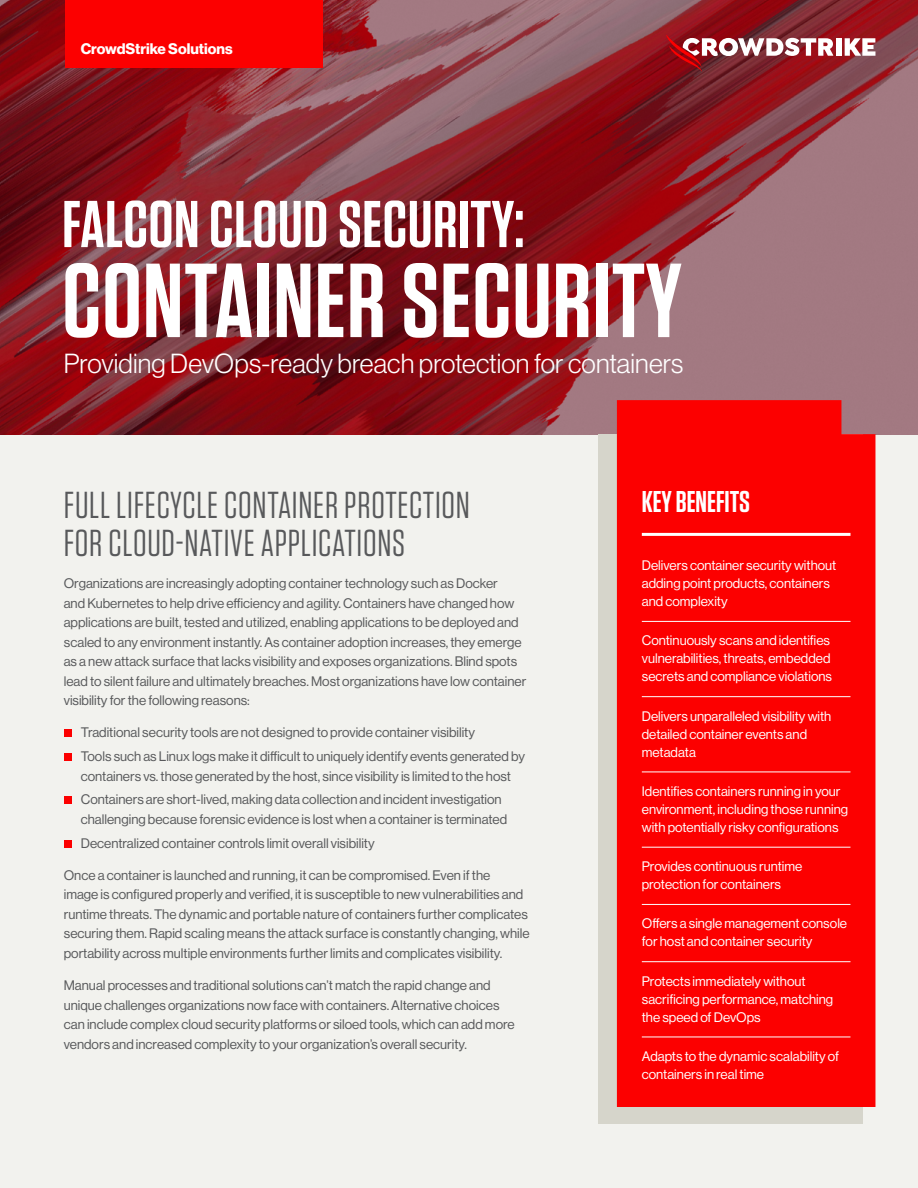
<style>
.page{position:relative;width:918px;height:1188px;background:#f2f2ee}
.page>*{position:absolute;margin:0;border:0;box-sizing:border-box;transform-origin:0 0}
.t1{font:600 105px "Tungsten";letter-spacing:.01em;color:#fff}
.t2{font:600 66px "Tungsten";letter-spacing:.01em;color:#fff}
.t3{font:37.5px/37.5px "Tungsten";letter-spacing:.02em;color:#58595b}
.t4{font:600 30px "Tungsten";color:#fff}
.t5{font:300 27px "Haas Grot Disp 45";letter-spacing:.005em;color:#fff}
.t6{font:700 15px "Haas Grot Disp 75";color:#fff}
.t7{font:13.5px/19.5px "Haas Grot Disp 55 Roman";color:#58595b}
._6_text{font:13.5px/18px "Haas Grot Disp 55 Roman";color:#fff}
</style>
<div class="page">
<img style="left:0;top:0;width:918px;height:435px">
<div style="left:65px;top:0;width:258px;height:68px;background:#fc0000"></div>
<div style="left:836px;top:38px;width:5px;height:18px;background:#fff"></div>
<svg style="left:845px;top:38px;width:30px;height:18px"></svg>
<svg style="left:666px;top:35px;width:167px;height:37px;background:#a65157"></svg>
<div style="left:599px;top:434px;width:264px;height:690px;background:#d6d5cb"></div>
<div style="left:617px;top:400px;width:258px;height:707px;background:#fc0000"></div>
<hr style="left:642px;top:533px;width:208px;height:3px;background:#fff">
<hr style="left:642px;top:621px;width:208px;height:1px;background:#fff">
<hr style="left:642px;top:696px;width:208px;height:1px;background:#fff">
<hr style="left:642px;top:772px;width:208px;height:1px;background:#fff">
<hr style="left:642px;top:847px;width:208px;height:1px;background:#fff">
<hr style="left:642px;top:904px;width:208px;height:1px;background:#fff">
<hr style="left:642px;top:961px;width:208px;height:1px;background:#fff">
<hr style="left:642px;top:1037px;width:208px;height:1px;background:#fff">
<div style="left:64px;top:730px;width:7px;height:7px;background:#fc0000"></div>
<div style="left:64px;top:753px;width:7px;height:8px;background:#fc0000"></div>
<div style="left:64px;top:797px;width:7px;height:7px;background:#fc0000"></div>
<div style="left:64px;top:840px;width:7px;height:8px;background:#fc0000"></div>
<p class="t6" style="left:81px;top:39px;width:153px">CrowdStrike Solutions</p>
<p class="t2" style="left:62px;top:189px;width:464px">FALCON CLOUD SECURITY:</p>
<p class="t1" style="left:62px;top:245px;width:621px">CONTAINER SECURITY</p>
<p class="t5" style="left:64px;top:348px;width:621px">Providing DevOps-ready breach protection for containers</p>
<p class="t3" style="left:64px;top:487px;width:408px">FULL LIFECYCLE CONTAINER PROTECTION<br>FOR CLOUD-NATIVE APPLICATIONS</p>
<p class="t7" style="left:64px;top:574px;width:464px">Organizations are increasingly adopting container technology such as Docker<br>and Kubernetes to help drive efficiency and agility. Containers have changed how applications are built, tested and utilized, enabling applications to be deployed and scaled to any environment instantly. As container adoption increases, they emerge as a new attack surface that lacks visibility and exposes organizations. Blind spots lead to silent failure and ultimately breaches. Most organizations have low container visibility for the following reasons:</p>
<p class="t7" style="left:81px;top:723px;width:396px">Traditional security tools are not designed to provide container visibility</p>
<p class="t7" style="left:81px;top:747px;width:446px">Tools such as Linux logs make it difficult to uniquely identify events generated by containers vs. those generated by the host, since visibility is limited to the host</p>
<p class="t7" style="left:81px;top:790px;width:428px">Containers are short-lived, making data collection and incident investigation challenging because forensic evidence is lost when a container is terminated</p>
<p class="t7" style="left:81px;top:833px;width:295px">Decentralized container controls limit overall visibility</p>
<p class="t7" style="left:64px;top:865px;width:467px">Once a container is launched and running, it can be compromised. Even if the<br>image is configured properly and verified, it is susceptible to new vulnerabilities and runtime threats. The dynamic and portable nature of containers further complicates securing them. Rapid scaling means the attack surface is constantly changing, while portability across multiple environments further limits and complicates visibility.</p>
<p class="t7" style="left:64px;top:976px;width:452px">Manual processes and traditional solutions can’t match the rapid change and unique challenges organizations now face with containers. Alternative choices can include complex cloud security platforms or siloed tools, which can add more vendors and increased complexity to your organization’s overall security.</p>
<p class="t4" style="left:642px;top:485px;width:110px">KEY BENEFITS</p>
<p class="_6_text" style="left:642px;top:557px;width:196px">Delivers container security without adding point products, containers and complexity</p>
<p class="_6_text" style="left:642px;top:632px;width:192px">Continuously scans and identifies vulnerabilities, threats, embedded secrets and compliance violations</p>
<p class="_6_text" style="left:642px;top:707px;width:191px">Delivers unparalleled visibility with detailed container events and metadata</p>
<p class="_6_text" style="left:642px;top:782px;width:208px">Identifies containers running in your environment, including those running with potentially risky configurations</p>
<p class="_6_text" style="left:642px;top:858px;width:162px">Provides continuous runtime protection for containers</p>
<p class="_6_text" style="left:642px;top:915px;width:207px">Offers a single management console for host and container security</p>
<p class="_6_text" style="left:642px;top:972px;width:193px">Protects immediately without sacrificing performance, matching the speed of DevOps</p>
<p class="_6_text" style="left:642px;top:1047px;width:199px">Adapts to the dynamic scalability of containers in real time</p>
</div>
